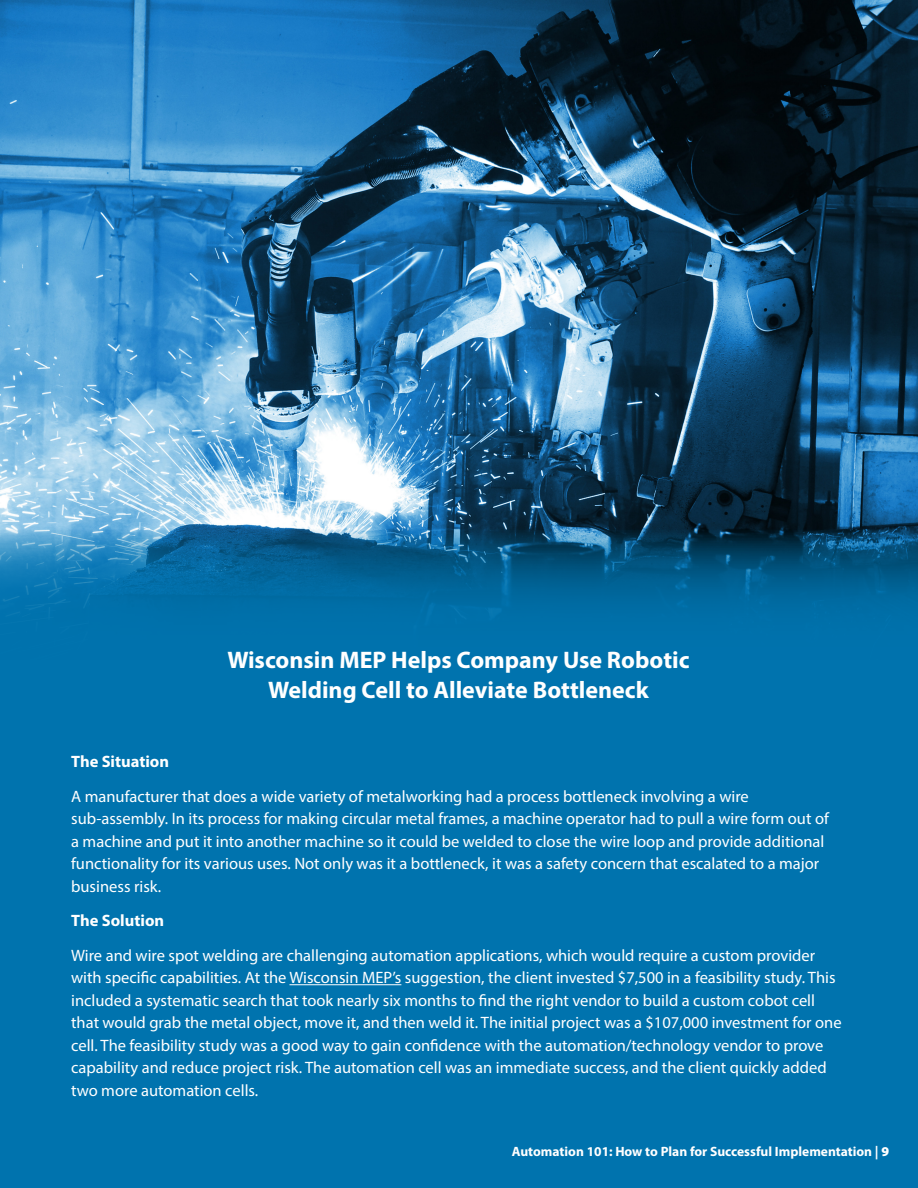
<style>
.page{position:relative;width:918px;height:1188px;background:#fff}
.page>*{position:absolute;margin:0;border:0;box-sizing:border-box;transform-origin:0 0}
._3__Body_Txt{font:700 24px/30px "Myriad Pro";color:#fff;text-align:center}
._3__Body_Txt-2{font:16.5px/22.5px "Myriad Pro";color:#fff}
._3__Body_Txt-3{font:700 16.5px "Myriad Pro";color:#fff}
.t1{font:700 13.5px "Myriad Pro";color:#fff}
.s1{font-weight:900}
</style>
<div class="page">
<img style="left:0;top:0;width:918px;height:529px">
<svg style="left:0;top:529px;width:918px;height:160px;background:#066ba0"></svg>
<div style="left:0;top:689px;width:918px;height:499px;background:#0073ae"></div>
<hr style="left:289px;top:984px;width:112px;height:1px;background:#fff">
<p class="_3__Body_Txt" style="left:227px;top:644px;width:464px">Wisconsin MEP Helps Company Use Robotic<br>Welding Cell to Alleviate Bottleneck</p>
<p class="_3__Body_Txt-3" style="left:71px;top:751px;width:100px">The Situation</p>
<p class="_3__Body_Txt-2" style="left:71px;top:785px;width:759px">A manufacturer that does a wide variety of metalworking had a process bottleneck involving a wire sub-assembly. In its process for making circular metal frames, a machine operator had to pull a wire form out of a machine and put it into another machine so it could be welded to close the wire loop and provide additional functionality for its various uses. Not only was it a bottleneck, it was a safety concern that escalated to a major business risk.</p>
<p class="_3__Body_Txt-3" style="left:71px;top:910px;width:95px">The Solution</p>
<p class="_3__Body_Txt-2" style="left:71px;top:944px;width:772px">Wire and wire spot welding are challenging automation applications, which would require a custom provider with specific capabilities. At the Wisconsin MEP’s suggestion, the client invested $7,500 in a feasibility study. This included a systematic search that took nearly six months to find the right vendor to build a custom cobot cell that would grab the metal object, move it, and then weld it. The initial project was a $107,000 investment for one cell. The feasibility study was a good way to gain confidence with the automation/technology vendor to prove capability and reduce project risk. The automation cell was an immediate success, and the client quickly added two more automation cells.</p>
<p class="t1" style="left:512px;top:1143px;width:379px">Automation 101: How to Plan for Successful Implementation | <span class="s1">9</span></p>
</div>
